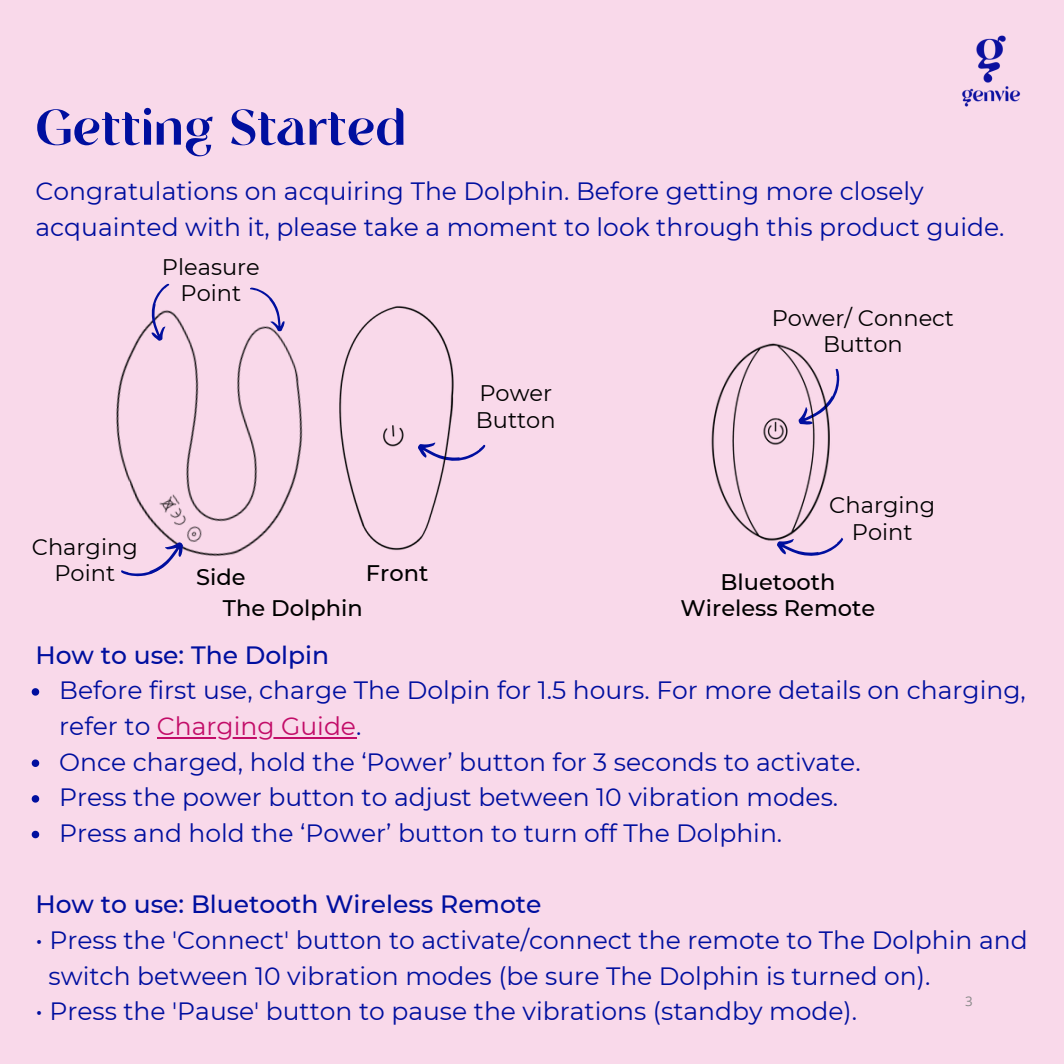
<style>
.page{position:relative;width:1064px;height:1064px;background:#fff}
.page>*{position:absolute;margin:0;border:0;box-sizing:border-box;transform-origin:0 0}
.t1{font:50px "Tangerine";color:#000f9f}
.t2{font:25px/35.5px "Montserrat";color:#000f9f}
.t3{font:500 25px "Montserrat";color:#000f9f}
.t4{font:22.5px/26.2px "Montserrat";color:#000;text-align:center}
.t5{font:500 22.5px/26.2px "Montserrat";color:#000;text-align:center}
.t6{font:13.25px "Open Sans";color:#898989}
.s1{color:#c20c68}
</style>
<div class="page">
<div style="left:0;top:0;width:1063px;height:1063px;background:#f9d9ea"></div>
<svg style="left:32px;top:688px;width:7px;height:7px"></svg>
<hr style="left:157px;top:736px;width:199px;height:2px;background:#c20c68">
<svg style="left:32px;top:759px;width:7px;height:7px"></svg>
<svg style="left:32px;top:795px;width:7px;height:7px"></svg>
<svg style="left:32px;top:830px;width:7px;height:8px"></svg>
<img style="left:962px;top:35px;width:59px;height:72px">
<svg style="left:778px;top:537px;width:65px;height:19px"></svg>
<img style="left:116px;top:310px;width:187px;height:247px">
<svg style="left:120px;top:538px;width:68px;height:39px"></svg>
<svg style="left:149px;top:283px;width:21px;height:58px"></svg>
<svg style="left:471px;top:444px;width:14px;height:14px"></svg>
<svg style="left:833px;top:368px;width:7px;height:32px"></svg>
<svg style="left:249px;top:287px;width:40px;height:47px"></svg>
<img style="left:339px;top:306px;width:132px;height:245px">
<img style="left:711px;top:343px;width:122px;height:204px">
<p class="t1" style="left:35px;top:106px;width:371px">Getting Started</p>
<p class="t2" style="left:35px;top:173px;width:970px">Congratulations on acquiring The Dolphin. Before getting more closely acquainted with it, please take a moment to look through this product guide.</p>
<p class="t4" style="left:162px;top:253px;width:99px">Pleasure<br>Point</p>
<p class="t4" style="left:32px;top:533px;width:107px">Charging<br>Point</p>
<p class="t5" style="left:196px;top:564px;width:51px">Side</p>
<p class="t5" style="left:366px;top:560px;width:64px">Front</p>
<p class="t5" style="left:223px;top:594px;width:141px">The Dolphin</p>
<p class="t4" style="left:475px;top:380px;width:81px;text-align:left">Power<br>Button</p>
<p class="t4" style="left:771px;top:304px;width:184px">Power/ Connect<br>Button</p>
<p class="t4" style="left:829px;top:492px;width:107px">Charging<br>Point</p>
<p class="t5" style="left:680px;top:568px;width:196px">Bluetooth<br>Wireless Remote</p>
<p class="t3" style="left:35px;top:639px;width:295px">How to use: The Dolpin</p>
<p class="t2" style="left:59px;top:672px;width:967px">Before first use, charge The Dolpin for 1.5 hours. For more details on charging, refer to <span class="s1">Charging Guide</span>.</p>
<p class="t2" style="left:59px;top:743px;width:802px">Once charged, hold the ‘Power’ button for 3 seconds to activate.</p>
<p class="t2" style="left:59px;top:779px;width:780px">Press the power button to adjust between 10 vibration modes.</p>
<p class="t2" style="left:59px;top:815px;width:724px">Press and hold the ‘Power’ button to turn off The Dolphin.</p>
<p class="t3" style="left:35px;top:888px;width:507px">How to use: Bluetooth Wireless Remote</p>
<p class="t2" style="left:35px;top:922px;width:993px">• Press the 'Connect' button to activate/connect the remote to The Dolphin and</p>
<p class="t2" style="left:49px;top:957px;width:883px">switch between 10 vibration modes (be sure The Dolphin is turned on).</p>
<p class="t2" style="left:35px;top:993px;width:822px">• Press the 'Pause' button to pause the vibrations (standby mode).</p>
<p class="t6" style="left:964px;top:991px;width:9px">3</p>
</div>
